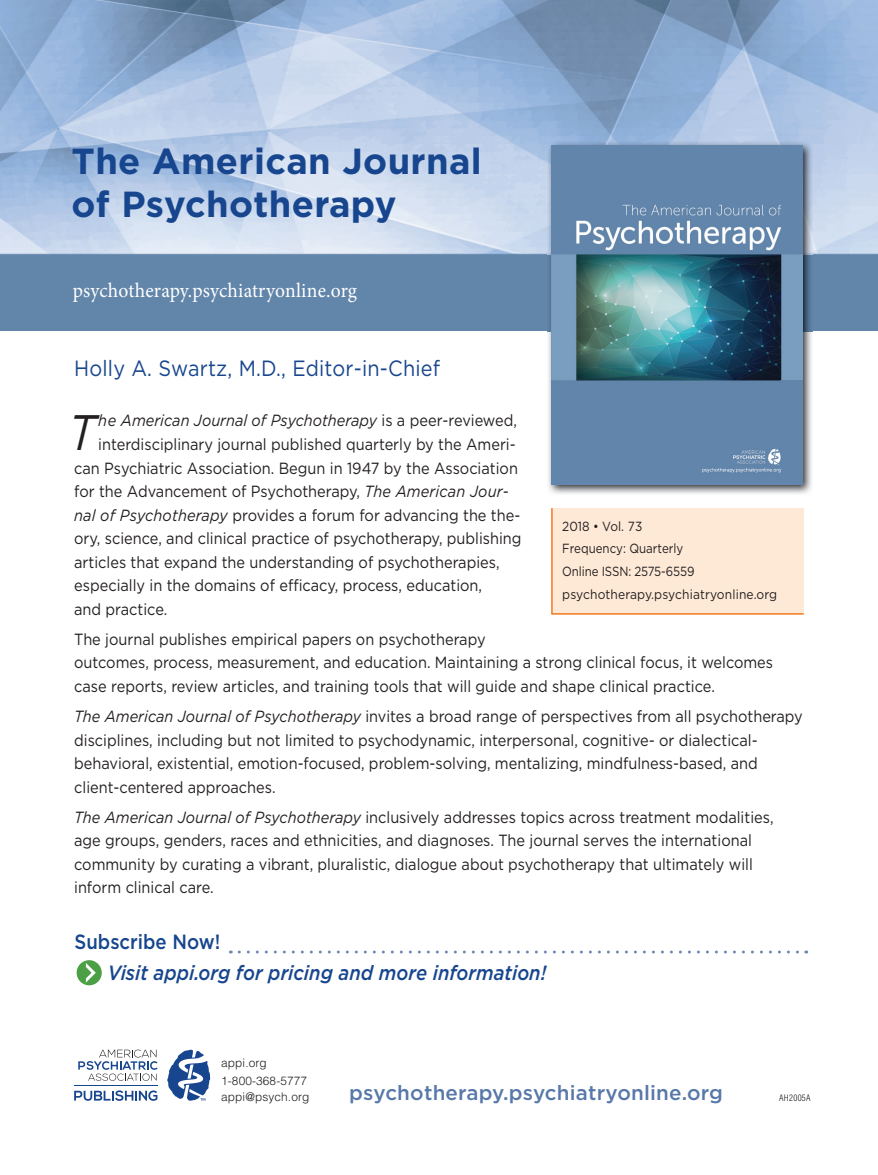
<style>
.page{position:relative;width:878px;height:1175px;background:#fff}
.page>*{position:absolute;margin:0;border:0;box-sizing:border-box;transform-origin:0 0}
.t1{font:italic 49.8px "Gotham";color:#231f20;scale:.9 1}
.t2{font:700 36.3px/42.9px "Gotham";letter-spacing:.01em;color:#17468e}
.t3{font:22.05px "Gotham";letter-spacing:.01em;color:#17468e;scale:.9 1}
.t4{font:italic 500 20.55px/31.3px "Gotham";color:#17468e;scale:.9 1}
.t5{font:500 20.55px "Gotham";letter-spacing:.01em;color:#5778a9}
.t6{font:20.55px "Minion Pro";letter-spacing:.01em;color:#fff;scale:.95 1}
.t7{font:16.2px/23.5px "Gotham";color:#231f20;scale:.9 1}
.t8{font:italic 16.2px "Gotham";color:#231f20;scale:.9 1}
.t9{font:13.2px/22.8px "Gotham";color:#231f20;scale:.9 1}
.t10{font:300 11.85px/18.8px "Helvetica LT Std";letter-spacing:.01em;color:#231f20}
.t11{font:300 condensed 8.85px "Helvetica LT Std";letter-spacing:.04em;color:#231f20}
.s1{font-style:normal}
.s2{font-style:italic}
</style>
<div class="page">
<div style="left:0;top:254px;width:878px;height:77px;background:#6285aa"></div>
<svg style="left:167px;top:1049px;width:43px;height:51px"></svg>
<svg style="left:74px;top:1090px;width:83px;height:10px"></svg>
<hr style="left:74px;top:1085px;width:83px;height:1px;background:#17468e">
<svg style="left:78px;top:1049px;width:80px;height:31px"></svg>
<div style="left:551px;top:508px;width:253px;height:107px;background:#fee9d7"></div>
<img style="left:0;top:0;width:465px;height:254px">
<img style="left:465px;top:0;width:413px;height:163px">
<img style="left:0;top:254px;width:878px;height:1px">
<img style="left:547px;top:141px;width:265px;height:353px">
<img style="left:547px;top:254px;width:265px;height:1px">
<img style="left:552px;top:146px;width:250px;height:339px">
<svg style="left:76px;top:960px;width:26px;height:25px"></svg>
<svg style="left:239px;top:950px;width:567px;height:3px"></svg>
<p class="t2" style="left:71px;top:142px;width:412px">The American Journal of Psychotherapy</p>
<p class="t6" style="left:73px;top:277px;width:301px">psychotherapy.psychiatryonline.org</p>
<p class="t3" style="left:74px;top:360px;width:408px">Holly A. Swartz, M.D., Editor-in-Chief</p>
<p class="t1" style="left:68px;top:415px;width:32px">T</p>
<p class="t8" style="left:98px;top:415px;width:466px">he American Journal of Psychotherapy <span class="s1">is a peer-reviewed,</span></p>
<p class="t7" style="left:98px;top:433px;width:465px">interdisciplinary journal published quarterly by the Ameri-</p>
<p class="t7" style="left:74px;top:457px;width:494px">can Psychiatric Association. Begun in 1947 by the Association</p>
<p class="t7" style="left:74px;top:480px;width:484px">for the Advancement of Psychotherapy, <span class="s2">The American Jour-</span></p>
<p class="t7" style="left:74px;top:504px;width:497px"><span class="s2">nal of Psychotherapy</span> provides a forum for advancing the the-</p>
<p class="t7" style="left:74px;top:527px;width:498px">ory, science, and clinical practice of psychotherapy, publishing</p>
<p class="t7" style="left:74px;top:551px;width:474px">articles that expand the understanding of psychotherapies,</p>
<p class="t7" style="left:74px;top:574px;width:455px">especially in the domains of efficacy, process, education,</p>
<p class="t7" style="left:74px;top:598px;width:105px">and practice.</p>
<p class="t7" style="left:74px;top:628px;width:778px">The journal publishes empirical papers on psychotherapy<br>outcomes, process, measurement, and education. Maintaining a strong clinical focus, it welcomes case reports, review articles, and training tools that will guide and shape clinical practice.</p>
<p class="t7" style="left:74px;top:705px;width:811px"><span class="s2">The American Journal of Psychotherapy</span> invites a broad range of perspectives from all psychotherapy disciplines, including but not limited to psychodynamic, interpersonal, cognitive<span class="s2">-</span> or dialectical&shy;behavioral, existential, emotion-focused, problem-solving, mentalizing, mindfulness-based, and client-centered approaches.</p>
<p class="t7" style="left:74px;top:806px;width:778px"><span class="s2">The American Journal of Psychotherapy</span> inclusively addresses topics across treatment modalities, age groups, genders, races and ethnicities, and diagnoses. The journal serves the international community by curating a vibrant, pluralistic, dialogue about psychotherapy that ultimately will inform clinical care.</p>
<p class="t9" style="left:562px;top:515px;width:240px">2018 • Vol. 73<br>Frequency: Quarterly<br>Online ISSN: 2575-6559 psychotherapy.psychiatryonline.org</p>
<p class="t4" style="left:108px;top:927px;width:489px;text-indent:-33px"><span class="s1">Subscribe Now!<br></span>Visit appi.org for pricing and more information!</p>
<p class="t10" style="left:221px;top:1053px;width:87px">appi.org<br>1-800-368-5777</p>
<p class="t10" style="left:221px;top:1087px;width:90px">appi@psych.org</p>
<p class="t5" style="left:349px;top:1085px;width:375px">psychotherapy.psychiatryonline.org</p>
<p class="t11" style="left:779px;top:1092px;width:33px">AH2005A</p>
</div>
